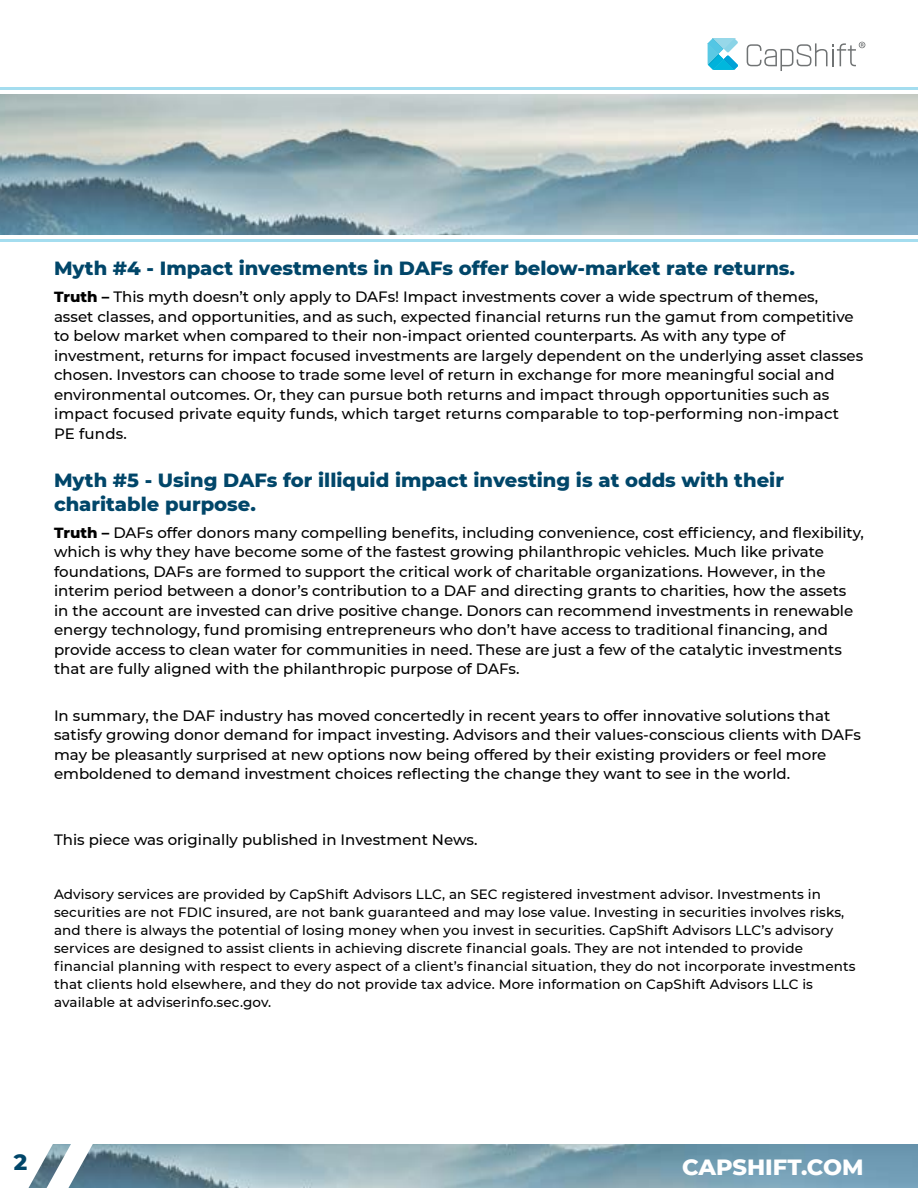
<style>
.page{position:relative;width:918px;height:1188px;background:#fff}
.page>*{position:absolute;margin:0;border:0;box-sizing:border-box;transform-origin:0 0}
.t1{font:800 22.5px "Montserrat";color:#fff}
.t2{font:800 22.5px "Montserrat";color:#014669}
.t3{font:800 19.5px/24px "Montserrat";color:#014669}
.t4{font:500 15px/19.5px "Montserrat";color:#000}
.t5{font:500 13.5px/18px "Montserrat";letter-spacing:.01em;color:#000}
.s1{font-weight:800}
</style>
<div class="page">
<svg style="left:708px;top:38px;width:30px;height:32px"></svg>
<svg style="left:747px;top:42px;width:118px;height:29px"></svg>
<img style="left:0;top:95px;width:918px;height:140px">
<img style="left:93px;top:1145px;width:825px;height:43px">
<hr style="left:0;top:88px;width:918px;height:2px;background:#a4ddef">
<hr style="left:0;top:239px;width:918px;height:3px;background:#a4ddef">
<svg style="left:28px;top:1144px;width:65px;height:44px"></svg>
<h2 class="t3" style="left:54px;top:255px;width:743px">Myth #4 - Impact investments in DAFs offer below-market rate returns.</h2>
<p class="t4" style="left:54px;top:287px;width:811px"><span class="s1">Truth –</span> This myth doesn’t only apply to DAFs! Impact investments cover a wide spectrum of themes,<br>asset classes, and opportunities, and as such, expected financial returns run the gamut from competitive to below market when compared to their non-impact oriented counterparts. As with any type of investment, returns for impact focused investments are largely dependent on the underlying asset classes chosen. Investors can choose to trade some level of return in exchange for more meaningful social and environmental outcomes. Or, they can pursue both returns and impact through opportunities such as impact focused private equity funds, which target returns comparable to top-performing non-impact PE funds.</p>
<h2 class="t3" style="left:54px;top:467px;width:732px">Myth #5 - Using DAFs for illiquid impact investing is at odds with their charitable purpose.</h2>
<p class="t4" style="left:54px;top:522px;width:812px"><span class="s1">Truth –</span> DAFs offer donors many compelling benefits, including convenience, cost efficiency, and flexibility, which is why they have become some of the fastest growing philanthropic vehicles. Much like private foundations, DAFs are formed to support the critical work of charitable organizations. However, in the interim period between a donor’s contribution to a DAF and directing grants to charities, how the assets in the account are invested can drive positive change. Donors can recommend investments in renewable energy technology, fund promising entrepreneurs who don’t have access to traditional financing, and provide access to clean water for communities in need. These are just a few of the catalytic investments that are fully aligned with the philanthropic purpose of DAFs.</p>
<p class="t4" style="left:54px;top:705px;width:809px">In summary, the DAF industry has moved concertedly in recent years to offer innovative solutions that satisfy growing donor demand for impact investing. Advisors and their values-conscious clients with DAFs may be pleasantly surprised at new options now being offered by their existing providers or feel more emboldened to demand investment choices reflecting the change they want to see in the world.</p>
<p class="t4" style="left:54px;top:830px;width:425px">This piece was originally published in Investment News.</p>
<p class="t5" style="left:54px;top:885px;width:803px">Advisory services are provided by CapShift Advisors LLC, an SEC registered investment advisor. Investments in securities are not FDIC insured, are not bank guaranteed and may lose value. Investing in securities involves risks, and there is always the potential of losing money when you invest in securities. CapShift Advisors LLC’s advisory services are designed to assist clients in achieving discrete financial goals. They are not intended to provide financial planning with respect to every aspect of a client’s financial situation, they do not incorporate investments that clients hold elsewhere, and they do not provide tax advice. More information on CapShift Advisors LLC is available at adviserinfo.sec.gov.</p>
<h1 class="t2" style="left:14px;top:1145px;width:15px">2</h1>
<h1 class="t1" style="left:682px;top:1150px;width:183px">CAPSHIFT.COM</h1>
</div>
